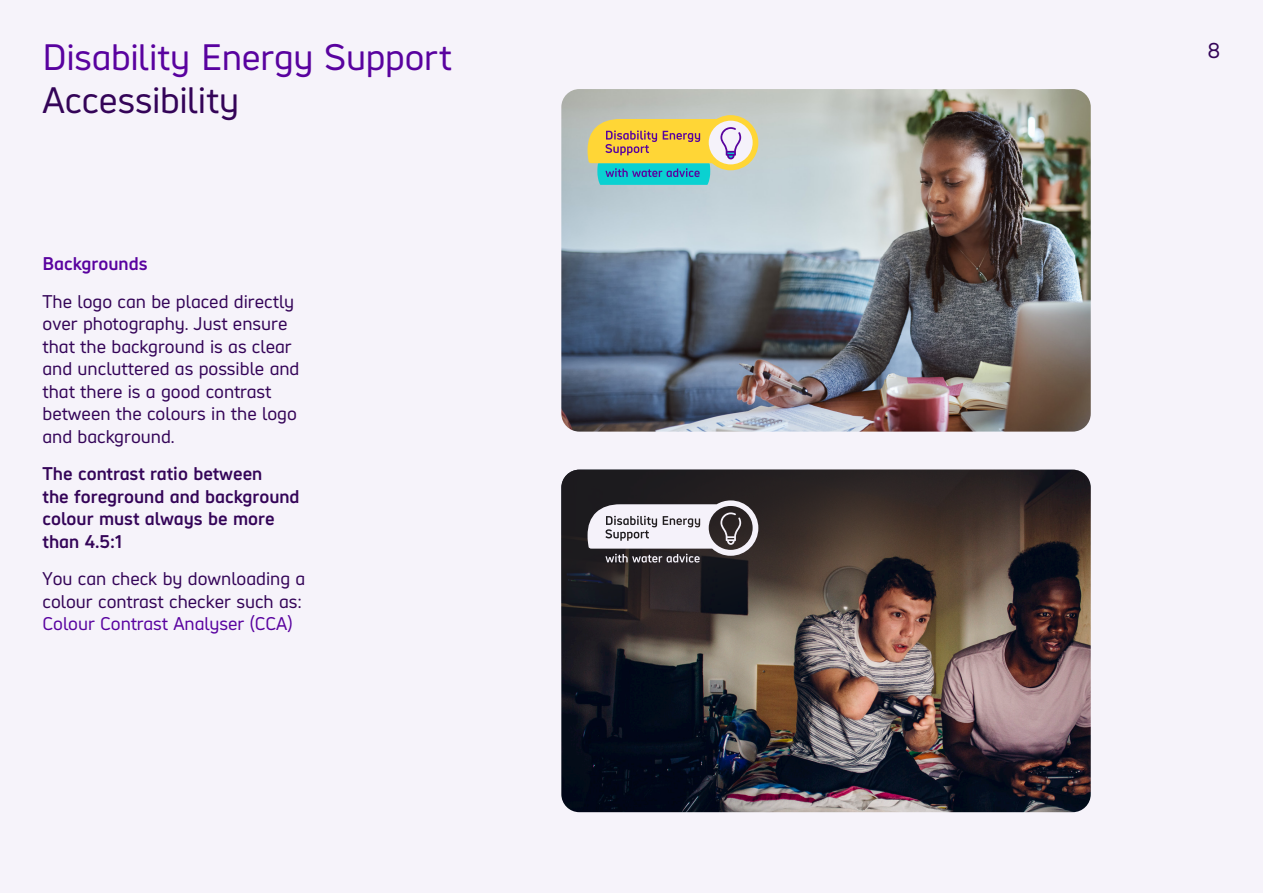
<style>
.page{position:relative;width:1263px;height:893px;background:#f6f3fa}
.page>*{position:absolute;margin:0;border:0;box-sizing:border-box;transform-origin:0 0}
.Section_heading_brig{font:36px "Hargreaves";letter-spacing:-.005em;color:#59029f}
.Section_heading_deep{font:36px "Hargreaves";color:#340458}
.Folio_deep_purple{font:21px "Hargreaves";color:#340458}
.Body_copy_deep_purpl{font:18px/22.5px "Hargreaves";color:#340458}
.Body_copy_deep_purpl-2{font:700 18px/22.5px "Hargreaves";color:#340458}
.Subheading_bright_pu{font:700 18px "Hargreaves";color:#59029f}
.s1{color:#59029f}
</style>
<div class="page">
<img style="left:561px;top:89px;width:530px;height:343px">
<img style="left:561px;top:470px;width:530px;height:342px;border-radius:18px">
<div style="left:703px;top:115px;width:55px;height:55px;background:#ffd636;border-radius:50%"></div>
<div style="left:709px;top:121px;width:44px;height:43px;background:#f5f2fa;border-radius:50%"></div>
<svg style="left:587px;top:119px;width:154px;height:66px;background:#b4c282"></svg>
<svg style="left:587px;top:500px;width:171px;height:63px"></svg>
<p class="Section_heading_brig" style="left:43px;top:34px;width:411px">Disability Energy Support</p>
<p class="Folio_deep_purple" style="left:1207px;top:38px;width:14px">8</p>
<p class="Section_heading_deep" style="left:43px;top:77px;width:198px">Accessibility</p>
<p class="Subheading_bright_pu" style="left:43px;top:252px;width:107px">Backgrounds</p>
<p class="Body_copy_deep_purpl" style="left:43px;top:290px;width:258px">The logo can be placed directly over photography. Just ensure that the background is as clear and uncluttered as possible and that there is a good contrast between the colours in the logo and background.</p>
<p class="Body_copy_deep_purpl-2" style="left:43px;top:462px;width:259px">The contrast ratio between<br>the foreground and background colour must always be more than 4.5:1</p>
<p class="Body_copy_deep_purpl" style="left:43px;top:567px;width:264px">You can check by downloading a colour contrast checker such as:<br><span class="s1">Colour Contrast Analyser (CCA)</span></p>
</div>
